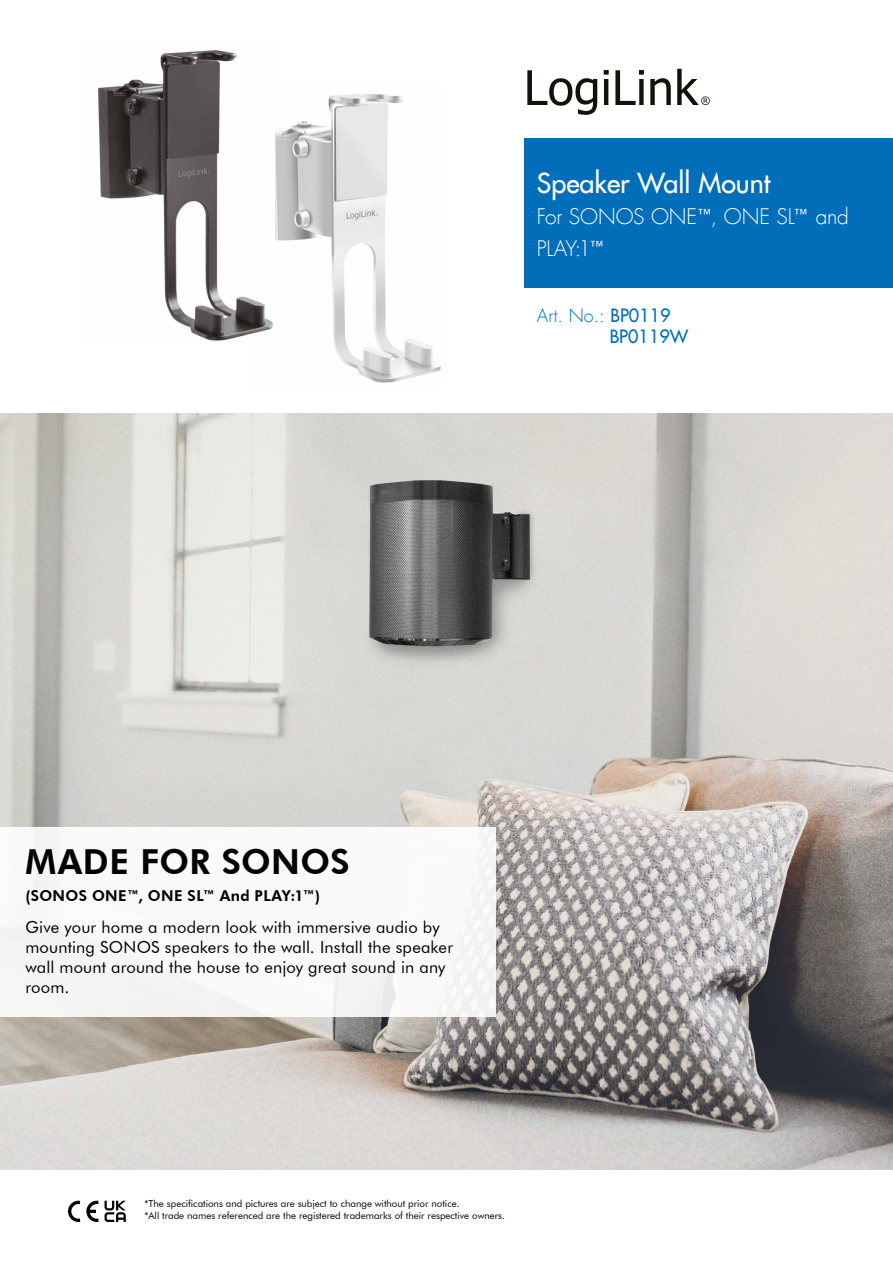
<style>
.page{position:relative;width:893px;height:1263px;background:#fff}
.page>*{position:absolute;margin:0;border:0;box-sizing:border-box;transform-origin:0 0}
.t1{font:800 34.5px "Futura BT";letter-spacing:.015em;color:#000}
.t2{font:27px "Futura LT";color:#fff}
.t3{font:300 21px/31.5px "Futura LT";letter-spacing:-.01em;color:#fff}
.t4{font:18px/21px "Futura LT";color:#006eb8}
.t5{font:16.5px/19.8px "Futura BT";letter-spacing:.01em;color:#000}
.t6{font:800 15px "Futura BT";letter-spacing:.025em;color:#000}
.t7{font:9.75px/11.7px "Futura BT";color:#000}
.s1{font-family:"Futura BT";font-weight:400}
.s2{font-weight:300}
</style>
<div class="page">
<svg style="left:68px;top:1201px;width:12px;height:21px"></svg>
<svg style="left:86px;top:1201px;width:12px;height:21px"></svg>
<svg style="left:105px;top:1201px;width:21px;height:21px"></svg>
<img style="left:275px;top:94px;width:166px;height:289px">
<div style="left:524px;top:138px;width:369px;height:150px;background:#006eb8"></div>
<svg style="left:527px;top:69px;width:183px;height:46px"></svg>
<img style="left:0;top:413px;width:893px;height:756px">
<div style="left:0;top:828px;width:496px;height:189px;background:#fff"></div>
<img style="left:98px;top:50px;width:175px;height:291px">
<h2 class="t2" style="left:537px;top:165px;width:235px">Speaker Wall Mount</h2>
<p class="t3" style="left:537px;top:201px;width:314px">For SONOS ONE<span class="s1">™</span>, ONE SL<span class="s1">™</span> and<br>PLAY:1<span class="s1">™</span></p>
<p class="t4" style="left:610px;top:305px;width:80px;text-indent:-73px"><span class="s2">Art. No.:</span> BP0119<br>BP0119W</p>
<h1 class="t1" style="left:25px;top:840px;width:326px">MADE FOR SONOS</h1>
<p class="t6" style="left:25px;top:887px;width:296px">(SONOS ONE™, ONE SL™ And PLAY:1™)</p>
<p class="t5" style="left:25px;top:917px;width:429px">Give your home a modern look with immersive audio by mounting SONOS speakers to the wall. Install the speaker wall mount around the house to enjoy great sound in any room.</p>
<p class="t7" style="left:145px;top:1198px;width:362px">*The specifications and pictures are subject to change without prior notice.<br>*All trade names referenced are the registered trademarks of their respective owners.</p>
</div>
